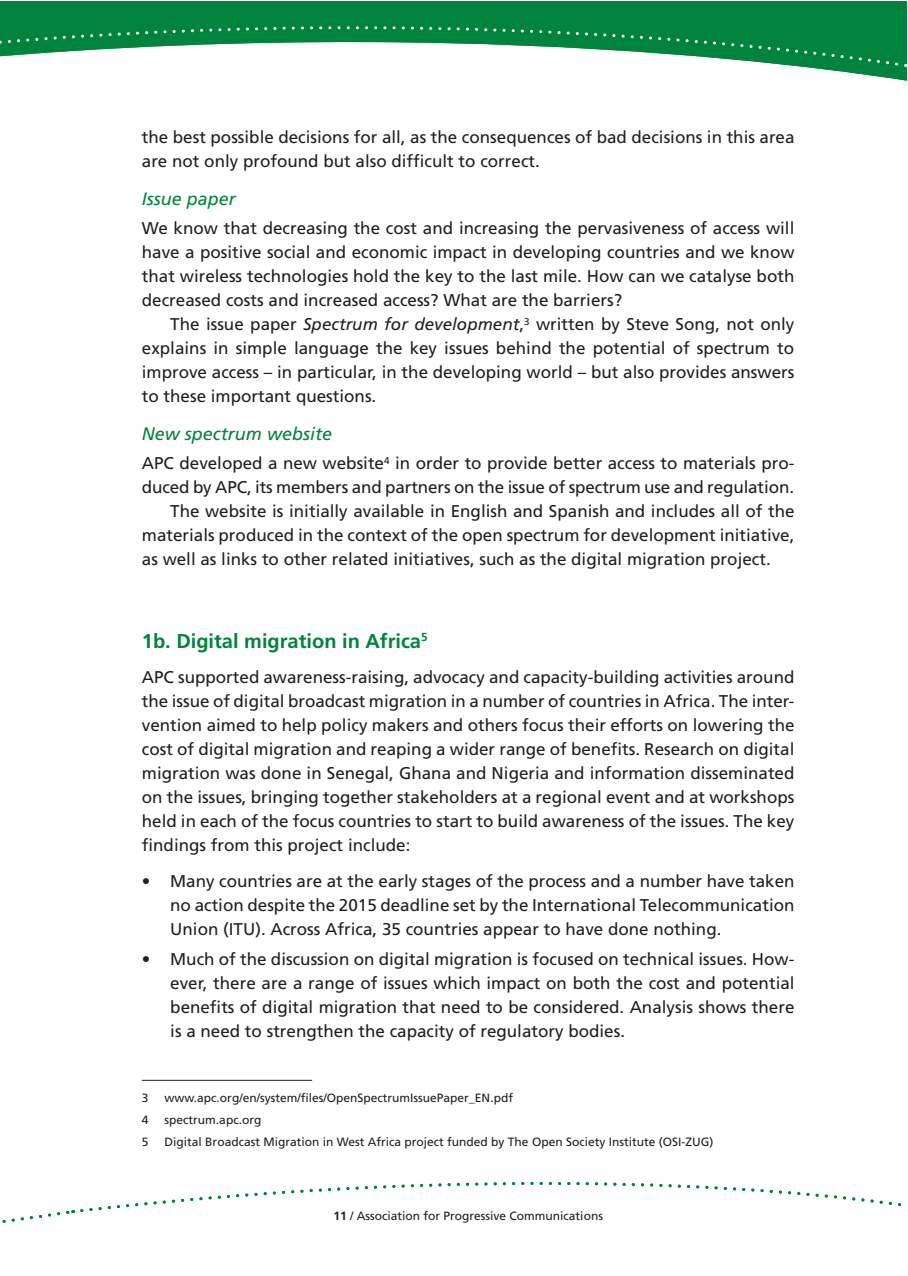
<style>
.page{position:relative;width:908px;height:1276px;background:#fff}
.page>*{position:absolute;margin:0;border:0;box-sizing:border-box;transform-origin:0 0}
.t1{font:700 20px "Frutiger";color:#00843d}
.t2{font:italic 18px "Frutiger";color:#00843d}
.t3{font:17px/24px "Frutiger";color:#231f20;text-align:justify}
.t4{font:12px "Frutiger";color:#231f20}
.s1{font-style:italic}
.s2{font-family:"Frutiger Bold SC830"}
.s3{font-family:"Frutiger Roman SC830"}
</style>
<div class="page">
<svg style="left:0;top:2px;width:906px;height:72px"></svg>
<svg style="left:80px;top:1182px;width:821px;height:30px"></svg>
<svg style="left:2px;top:1210px;width:72px;height:13px"></svg>
<hr style="left:142px;top:1080px;width:170px;height:1px;background:#231f20">
<p class="t3" style="left:142px;top:125px;width:654px">the best possible decisions for all, as the consequences of bad decisions in this area are not only profound but also difficult to correct.</p>
<p class="t2" style="left:142px;top:188px;width:96px">Issue paper</p>
<p class="t3" style="left:142px;top:216px;width:654px">We know that decreasing the cost and increasing the pervasiveness of access will have a positive social and economic impact in developing countries and we know that wireless technologies hold the key to the last mile. How can we catalyse both decreased costs and increased access? What are the barriers?</p>
<p class="t3" style="left:142px;top:312px;width:653px;text-indent:28px">The issue paper <span class="s1">Spectrum for development</span>,<sup>3</sup> written by Steve Song, not only explains in simple language the key issues behind the potential of spectrum to improve access – in particular, in the developing world – but also provides answers to these important questions.</p>
<p class="t2" style="left:142px;top:423px;width:192px">New spectrum website</p>
<p class="t3" style="left:142px;top:451px;width:653px">APC developed a new website<sup>4</sup> in order to provide better access to materials pro-</p>
<p class="t3" style="left:142px;top:475px;width:653px">duced by APC, its members and partners on the issue of spectrum use and regulation.</p>
<p class="t3" style="left:170px;top:499px;width:625px">The website is initially available in English and Spanish and includes all of the</p>
<p class="t3" style="left:142px;top:523px;width:653px">materials produced in the context of the open spectrum for development initiative,</p>
<p class="t3" style="left:142px;top:547px;width:630px">as well as links to other related initiatives, such as the digital migration project.</p>
<p class="t1" style="left:142px;top:629px;width:287px">1b. Digital migration in Africa<sup>5</sup></p>
<p class="t3" style="left:142px;top:665px;width:654px">APC supported awareness-raising, advocacy and capacity-building activities around the issue of digital broadcast migration in a number of countries in Africa. The inter&shy;vention aimed to help policy makers and others focus their efforts on lowering the cost of digital migration and reaping a wider range of benefits. Research on digital migration was done in Senegal, Ghana and Nigeria and information disseminated on the issues, bringing together stakeholders at a regional event and at workshops held in each of the focus countries to start to build awareness of the issues. The key findings from this project include:</p>
<p class="t3" style="left:170px;top:869px;width:625px">Many countries are at the early stages of the process and a number have taken no action despite the 2015 deadline set by the International Telecommunication Union (ITU). Across Africa, 35 countries appear to have done nothing.</p>
<p class="t3" style="left:170px;top:946px;width:625px">Much of the discussion on digital migration is focused on technical issues. How&shy;ever, there are a range of issues which impact on both the cost and potential benefits of digital migration that need to be considered. Analysis shows there is a need to strengthen the capacity of regulatory bodies.</p>
<p class="t4" style="left:142px;top:1091px;width:8px">3</p>
<p class="t4" style="left:164px;top:1091px;width:350px">www.apc.org/en/system/files/OpenSpectrumIssuePaper_EN.pdf</p>
<p class="t4" style="left:142px;top:1112px;width:8px">4</p>
<p class="t4" style="left:164px;top:1112px;width:98px">spectrum.apc.org</p>
<p class="t4" style="left:142px;top:1134px;width:8px">5</p>
<p class="t4" style="left:164px;top:1134px;width:550px">Digital Broadcast Migration in West Africa project funded by The Open Society Institute (OSI-ZUG)</p>
<p class="t4" style="left:333px;top:1208px;width:271px"><span class="s2">11</span> <span class="s3">/</span> Association for Progressive Communications</p>
</div>
